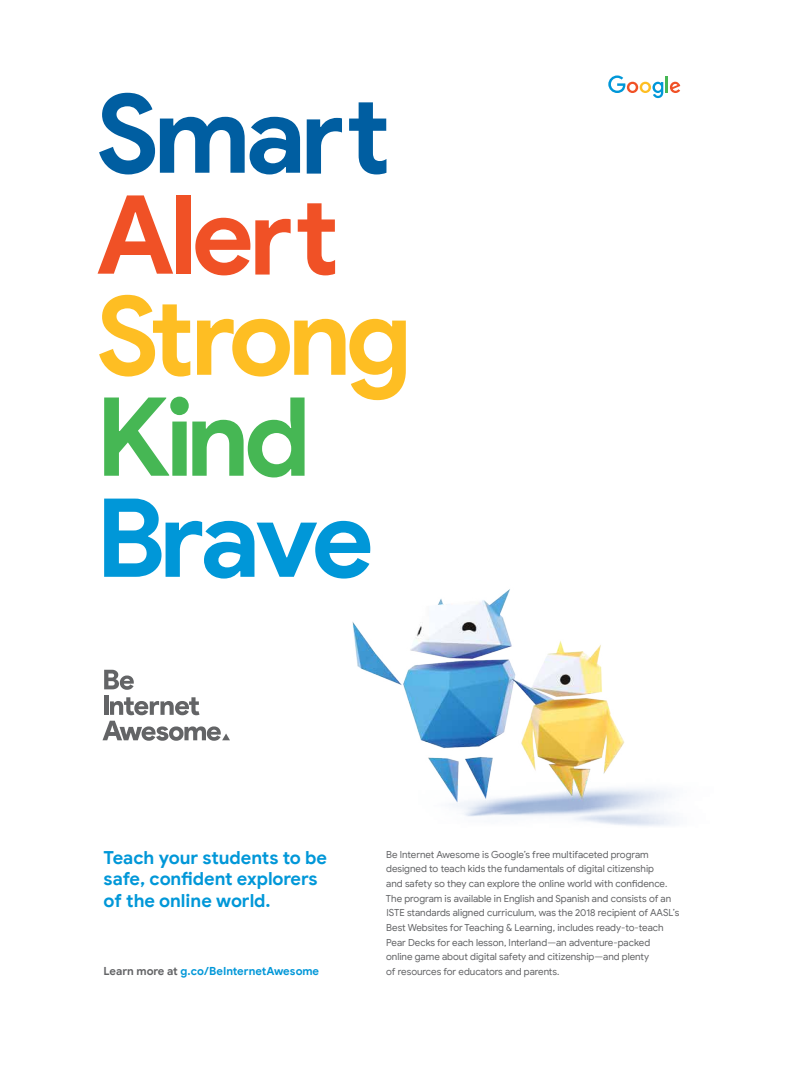
<style>
.page{position:relative;width:792px;height:1080px;background:#fff}
.page>*{position:absolute;margin:0;border:0;box-sizing:border-box;transform-origin:0 0}
.t1{font:700 18px/21.6px "Google Sans";letter-spacing:-.005em;color:#0097d8}
.t2{font:700 11.2px "Google Sans";color:#0097d8}
.t3{font:9.8px/14.6px "Google Sans";color:#636466}
.s1{color:#636466}
</style>
<div class="page">
<img style="left:352px;top:548px;width:323px;height:278px">
<svg style="left:608px;top:75px;width:72px;height:23px"></svg>
<svg style="left:104px;top:670px;width:30px;height:20px"></svg>
<hr style="left:104px;top:695px;width:4px;height:20px;background:#636466">
<svg style="left:110px;top:697px;width:90px;height:18px"></svg>
<svg style="left:103px;top:721px;width:127px;height:20px"></svg>
<svg style="left:99px;top:93px;width:201px;height:81px"></svg>
<svg style="left:307px;top:102px;width:79px;height:72px"></svg>
<svg style="left:104px;top:499px;width:266px;height:80px"></svg>
<svg style="left:98px;top:195px;width:75px;height:79px"></svg>
<div style="left:177px;top:195px;width:14px;height:79px;background:#f05126"></div>
<svg style="left:195px;top:203px;width:140px;height:72px"></svg>
<svg style="left:99px;top:295px;width:307px;height:182px"></svg>
<h1 class="t1" style="left:104px;top:847px;width:225px">Teach your students to be safe, confident explorers of the online world.</h1>
<p class="t3" style="left:386px;top:847px;width:295px">Be Internet Awesome is Google’s free multifaceted program designed to teach kids the fundamentals of digital citizenship<br>and safety so they can explore the online world with confidence.<br>The program is available in English and Spanish and consists of an ISTE standards aligned curriculum, was the 2018 recipient of AASL’s Best Websites for Teaching &amp; Learning, includes ready-to-teach Pear Decks for each lesson, Interland—an adventure-packed<br>online game about digital safety and citizenship—and plenty<br>of resources for educators and parents.</p>
<p class="t2" style="left:103px;top:964px;width:217px"><span class="s1">Learn more at</span> g.co/BeInternetAwesome</p>
</div>
